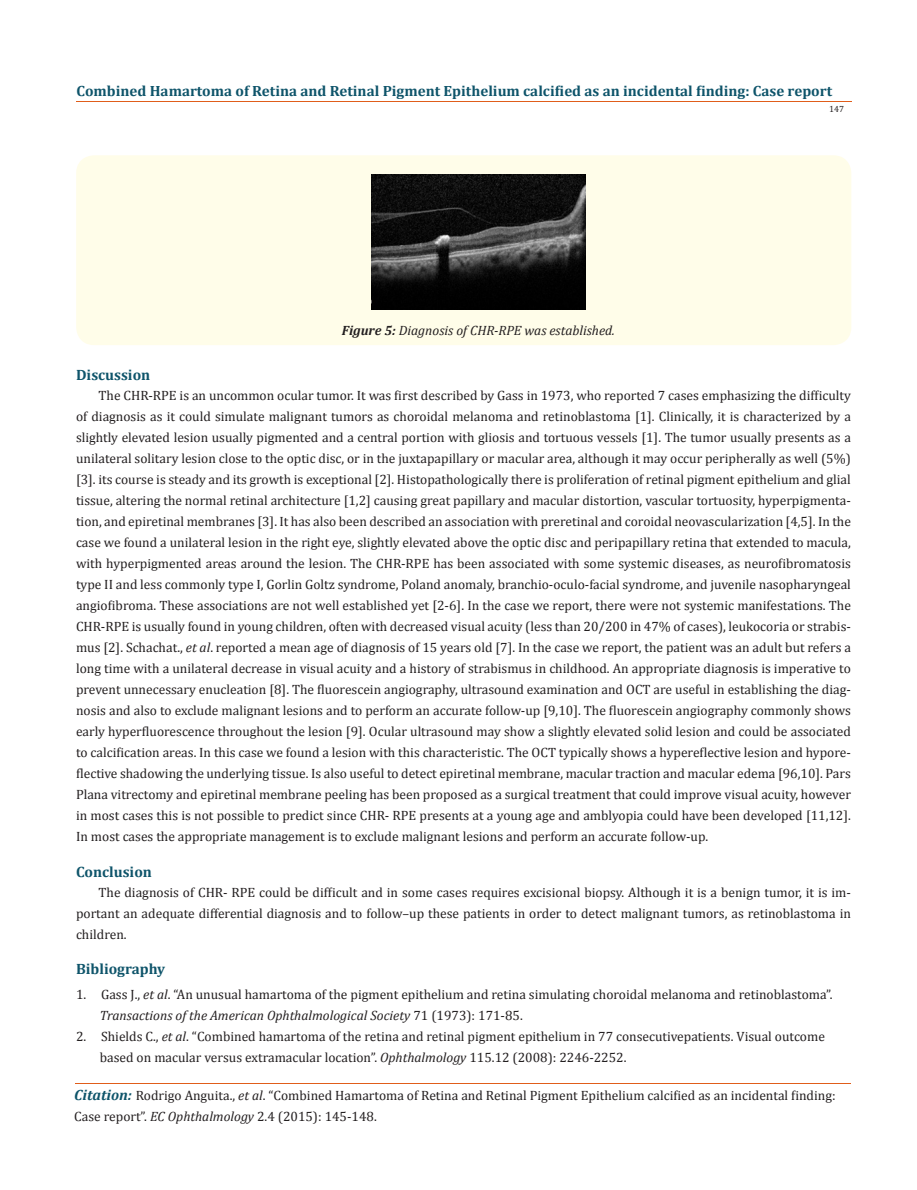
<style>
.page{position:relative;width:917px;height:1190px;background:#fff}
.page>*{position:absolute;margin:0;border:0;box-sizing:border-box;transform-origin:0 0}
.t1{font:700 15px "Cambria";color:#0e546a}
.t2{font:700 14.85px "Cambria";color:#0e546a}
.t3{font:13.5px/21px "Cambria";color:#231f20;text-align:justify}
.t4{font:italic 13.5px "Cambria";color:#231f20}
.t5{font:9px "Cambria";color:#231f20}
.s1{font-weight:700}
.s2{font-style:italic}
.s3{font-style:normal}
.s4{font-weight:700;font-style:italic;font-size:14.85px;color:#0e546a}
</style>
<div class="page">
<hr style="left:76px;top:102px;width:775px;height:1px;background:#e05d1a">
<hr style="left:75px;top:1083px;width:775px;height:1px;background:#e05d1a">
<div style="left:80px;top:159px;width:767px;height:182px;background:#fffde9;border-radius:14px"></div>
<div style="left:76px;top:155px;width:775px;height:190px;border:8px solid #fffde9;border-radius:14px"></div>
<img style="left:371px;top:174px;width:214px;height:136px">
<p class="t2" style="left:76px;top:80px;width:757px">Combined Hamartoma of Retina and Retinal Pigment Epithelium calcified as an incidental finding: Case report</p>
<p class="t5" style="left:829px;top:104px;width:16px">147</p>
<p class="t1" style="left:76px;top:364px;width:76px">Discussion</p>
<p class="t4" style="left:342px;top:321px;width:275px"><span class="s1">Figure 5:</span> Diagnosis of CHR-RPE was established.</p>
<p class="t3" style="left:76px;top:385px;width:776px;text-indent:23px">The CHR-RPE is an uncommon ocular tumor. It was first described by Gass in 1973, who reported 7 cases emphasizing the difficulty of diagnosis as it could simulate malignant tumors as choroidal melanoma and retinoblastoma [1]. Clinically, it is characterized by a slightly elevated lesion usually pigmented and a central portion with gliosis and tortuous vessels [1]. The tumor usually presents as a unilateral solitary lesion close to the optic disc, or in the juxtapapillary or macular area, although it may occur peripherally as well (5%) [3]. its course is steady and its growth is exceptional [2]. Histopathologically there is proliferation of retinal pigment epithelium and glial tissue, altering the normal retinal architecture [1,2] causing great papillary and macular distortion, vascular tortuosity, hyperpigmenta&shy;tion, and epiretinal membranes [3]. It has also been described an association with preretinal and coroidal neovascularization [4,5]. In the case we found a unilateral lesion in the right eye, slightly elevated above the optic disc and peripapillary retina that extended to macula, with hyperpigmented areas around the lesion. The CHR-RPE has been associated with some systemic diseases, as neurofibromatosis type II and less commonly type I, Gorlin Goltz syndrome, Poland anomaly, branchio-oculo-facial syndrome, and juvenile nasopharyngeal angiofibroma. These associations are not well established yet [2-6]. In the case we report, there were not systemic manifestations. The CHR-RPE is usually found in young children, often with decreased visual acuity (less than 20/200 in 47% of cases), leukocoria or strabis&shy;mus [2]. Schachat., <span class="s2">et al</span>. reported a mean age of diagnosis of 15 years old [7]. In the case we report, the patient was an adult but refers a long time with a unilateral decrease in visual acuity and a history of strabismus in childhood. An appropriate diagnosis is imperative to prevent unnecessary enucleation [8]. The fluorescein angiography, ultrasound examination and OCT are useful in establishing the diag&shy;nosis and also to exclude malignant lesions and to perform an accurate follow-up [9,10]. The fluorescein angiography commonly shows early hyperfluorescence throughout the lesion [9]. Ocular ultrasound may show a slightly elevated solid lesion and could be associated to calcification areas. In this case we found a lesion with this characteristic. The OCT typically shows a hypereflective lesion and hypore&shy;flective shadowing the underlying tissue. Is also useful to detect epiretinal membrane, macular traction and macular edema [96,10]. Pars Plana vitrectomy and epiretinal membrane peeling has been proposed as a surgical treatment that could improve visual acuity, however in most cases this is not possible to predict since CHR- RPE presents at a young age and amblyopia could have been developed [11,12].<br>In most cases the appropriate management is to exclude malignant lesions and perform an accurate follow-up.</p>
<p class="t1" style="left:76px;top:861px;width:77px">Conclusion</p>
<p class="t3" style="left:76px;top:881px;width:776px;text-indent:23px">The diagnosis of CHR- RPE could be difficult and in some cases requires excisional biopsy. Although it is a benign tumor, it is im&shy;portant an adequate differential diagnosis and to follow–up these patients in order to detect malignant tumors, as retinoblastoma in children.</p>
<p class="t1" style="left:76px;top:958px;width:91px">Bibliography</p>
<p class="t3" style="left:76px;top:984px;width:758px">1. Gass J., <span class="s2">et al</span>. “An unusual hamartoma of the pigment epithelium and retina simulating choroidal melanoma and retinoblastoma”.</p>
<p class="t4" style="left:100px;top:1006px;width:424px">Transactions of the American Ophthalmological Society <span class="s3">71 (1973): 171-85.</span></p>
<p class="t3" style="left:76px;top:1026px;width:750px">2. Shields C., <span class="s2">et al</span>. “Combined hamartoma of the retina and retinal pigment epithelium in 77 consecutivepatients. Visual outcome</p>
<p class="t3" style="left:100px;top:1047px;width:528px">based on macular versus extramacular location”. <span class="s2">Ophthalmology</span> 115.12 (2008): 2246-2252.</p>
<p class="t3" style="left:74px;top:1084px;width:762px"><span class="s4">Citation:</span> Rodrigo Anguita., <span class="s2">et al</span>. “Combined Hamartoma of Retina and Retinal Pigment Epithelium calcified as an incidental finding:<br>Case report”. <span class="s2">EC Ophthalmology</span> 2.4 (2015): 145-148.</p>
</div>
